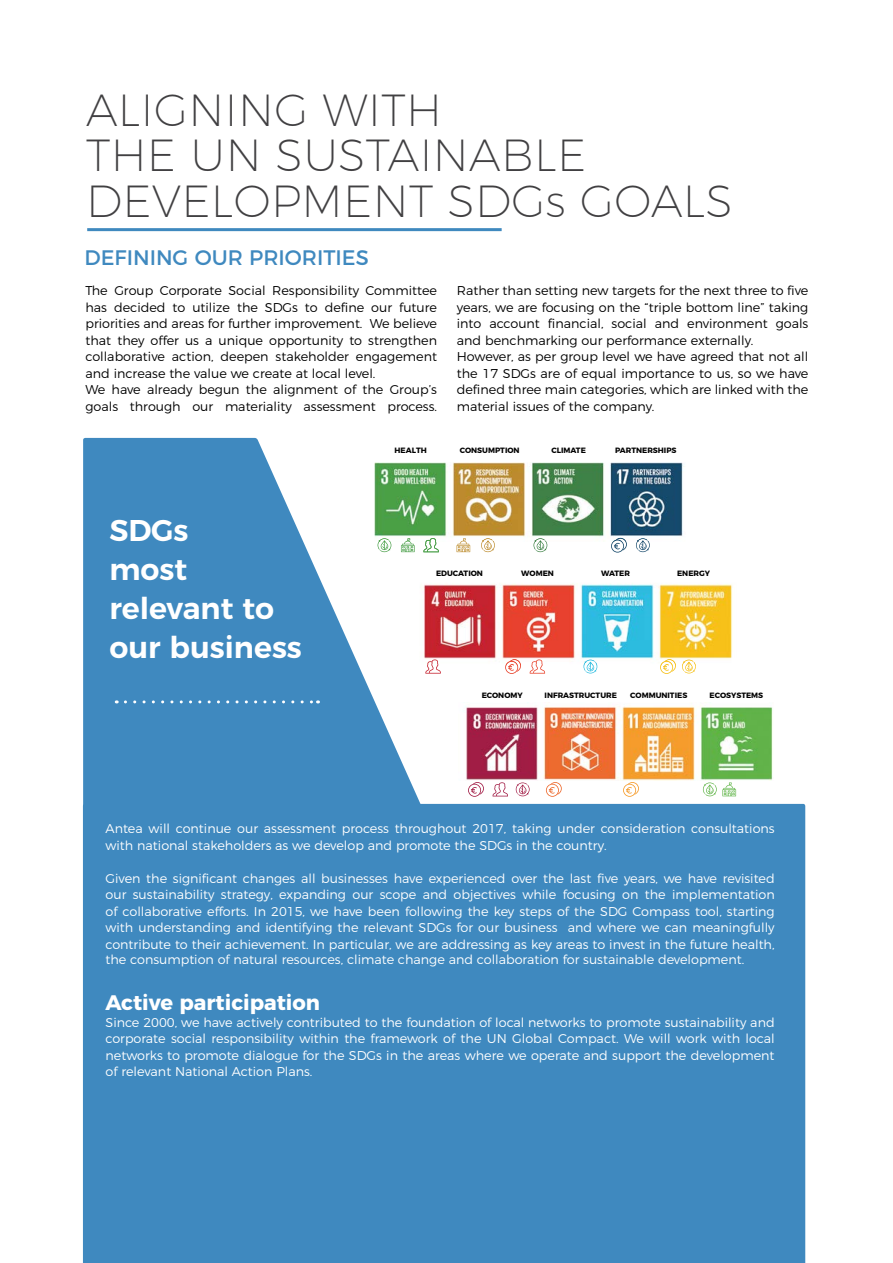
<style>
.page{position:relative;width:893px;height:1263px;background:#fff}
.page>*{position:absolute;margin:0;border:0;box-sizing:border-box;transform-origin:0 0}
.t1{font:200 45px/45px "Montserrat";letter-spacing:.01em;color:#414042}
.t2{font:600 30px/39px "Montserrat";color:#fff}
.t3{font:21px "Montserrat";color:#3f89bf}
.t4{font:700 21px "Montserrat";color:#fff}
.t5{font:300 12.75px/16.5px "Montserrat";color:#fff;text-align:justify}
.t6{font:300 12.75px/16.5px "Montserrat";color:#000}
.t7{font:700 7.65px "Montserrat";color:#000}
</style>
<div class="page">
<svg style="left:83px;top:438px;width:339px;height:366px;fill:#3f89bf"></svg>
<div style="left:83px;top:804px;width:722px;height:459px;background:#3f89bf"></div>
<svg style="left:125px;top:700px;width:193px;height:3px"></svg>
<hr style="left:87px;top:228px;width:415px;height:3px;background:#3f89bf">
<img style="left:374px;top:462px;width:309px;height:80px">
<svg style="left:481px;top:538px;width:14px;height:14px"></svg>
<svg style="left:533px;top:538px;width:14px;height:14px"></svg>
<svg style="left:611px;top:538px;width:16px;height:15px"></svg>
<svg style="left:636px;top:538px;width:14px;height:14px"></svg>
<img style="left:415px;top:539px;width:8px;height:3px">
<svg style="left:401px;top:538px;width:14px;height:14px"></svg>
<svg style="left:377px;top:538px;width:14px;height:14px"></svg>
<img style="left:420px;top:583px;width:312px;height:83px">
<svg style="left:505px;top:659px;width:16px;height:15px"></svg>
<svg style="left:660px;top:659px;width:16px;height:15px"></svg>
<svg style="left:583px;top:659px;width:14px;height:14px"></svg>
<svg style="left:682px;top:659px;width:14px;height:14px"></svg>
<img style="left:466px;top:705px;width:307px;height:75px">
<svg style="left:457px;top:538px;width:13px;height:14px"></svg>
<svg style="left:423px;top:538px;width:16px;height:14px"></svg>
<svg style="left:425px;top:659px;width:16px;height:15px"></svg>
<svg style="left:530px;top:659px;width:15px;height:15px"></svg>
<svg style="left:468px;top:782px;width:16px;height:15px"></svg>
<svg style="left:546px;top:782px;width:16px;height:15px"></svg>
<svg style="left:623px;top:782px;width:16px;height:15px"></svg>
<svg style="left:516px;top:782px;width:14px;height:14px"></svg>
<svg style="left:703px;top:782px;width:33px;height:14px"></svg>
<svg style="left:493px;top:782px;width:15px;height:14px"></svg>
<h1 class="t1" style="left:86px;top:84px;width:648px">ALIGNING WITH<br>THE UN SUSTAINABLE<br>DEVELOPMENT SDGs GOALS</h1>
<h3 class="t3" style="left:85px;top:240px;width:286px">DEFINING OUR PRIORITIES</h3>
<p class="t6" style="left:86px;top:282px;width:353px">The Group Corporate Social Responsibility Committee has decided to utilize the SDGs to define our future priorities and areas for further improvement. We believe that they offer us a unique opportunity to strengthen collaborative action, deepen stakeholder engagement and increase the value we create at local level.<br>We have already begun the alignment of the Group’s goals through our materiality assessment process.</p>
<p class="t6" style="left:457px;top:282px;width:353px">Rather than setting new targets for the next three to five years, we are focusing on the “triple bottom line” taking into account financial, social and environment goals and benchmarking our performance externally.<br>However, as per group level we have agreed that not all the 17 SDGs are of equal importance to us, so we have defined three main categories, which are linked with the material issues of the company.</p>
<h2 class="t2" style="left:109px;top:509px;width:194px">SDGs<br>most relevant to our business</h2>
<p class="t7" style="left:394px;top:444px;width:34px">HEALTH</p>
<p class="t7" style="left:460px;top:444px;width:61px">CONSUMPTION</p>
<p class="t7" style="left:551px;top:444px;width:36px">CLIMATE</p>
<p class="t7" style="left:615px;top:444px;width:63px">PARTNERSHIPS</p>
<p class="t7" style="left:436px;top:567px;width:48px">EDUCATION</p>
<p class="t7" style="left:521px;top:567px;width:34px">WOMEN</p>
<p class="t7" style="left:601px;top:567px;width:30px">WATER</p>
<p class="t7" style="left:677px;top:567px;width:34px">ENERGY</p>
<p class="t7" style="left:482px;top:689px;width:43px">ECONOMY</p>
<p class="t7" style="left:545px;top:689px;width:74px">INFRASTRUCTURE</p>
<p class="t7" style="left:630px;top:689px;width:59px">COMMUNITIES</p>
<p class="t7" style="left:710px;top:689px;width:55px">ECOSYSTEMS</p>
<p class="t5" style="left:106px;top:819px;width:671px">Antea will continue our assessment process throughout 2017, taking under consideration consultations with national stakeholders as we develop and promote the SDGs in the country.</p>
<p class="t5" style="left:106px;top:869px;width:671px">Given the significant changes all businesses have experienced over the last five years, we have revisited our sustainability strategy, expanding our scope and objectives while focusing on the implementation of collaborative efforts. In 2015, we have been following the key steps of the SDG Compass tool, starting with understanding and identifying the relevant SDGs for our business and where we can meaningfully contribute to their achievement. In particular, we are addressing as key areas to invest in the future health,</p>
<p class="t5" style="left:106px;top:950px;width:640px">the consumption of natural resources, climate change and collaboration for sustainable development.</p>
<h3 class="t4" style="left:106px;top:985px;width:216px">Active participation</h3>
<p class="t5" style="left:106px;top:1013px;width:671px">Since 2000, we have actively contributed to the foundation of local networks to promote sustainability and corporate social responsibility within the framework of the UN Global Compact. We will work with local networks to promote dialogue for the SDGs in the areas where we operate and support the development of relevant National Action Plans.</p>
</div>
